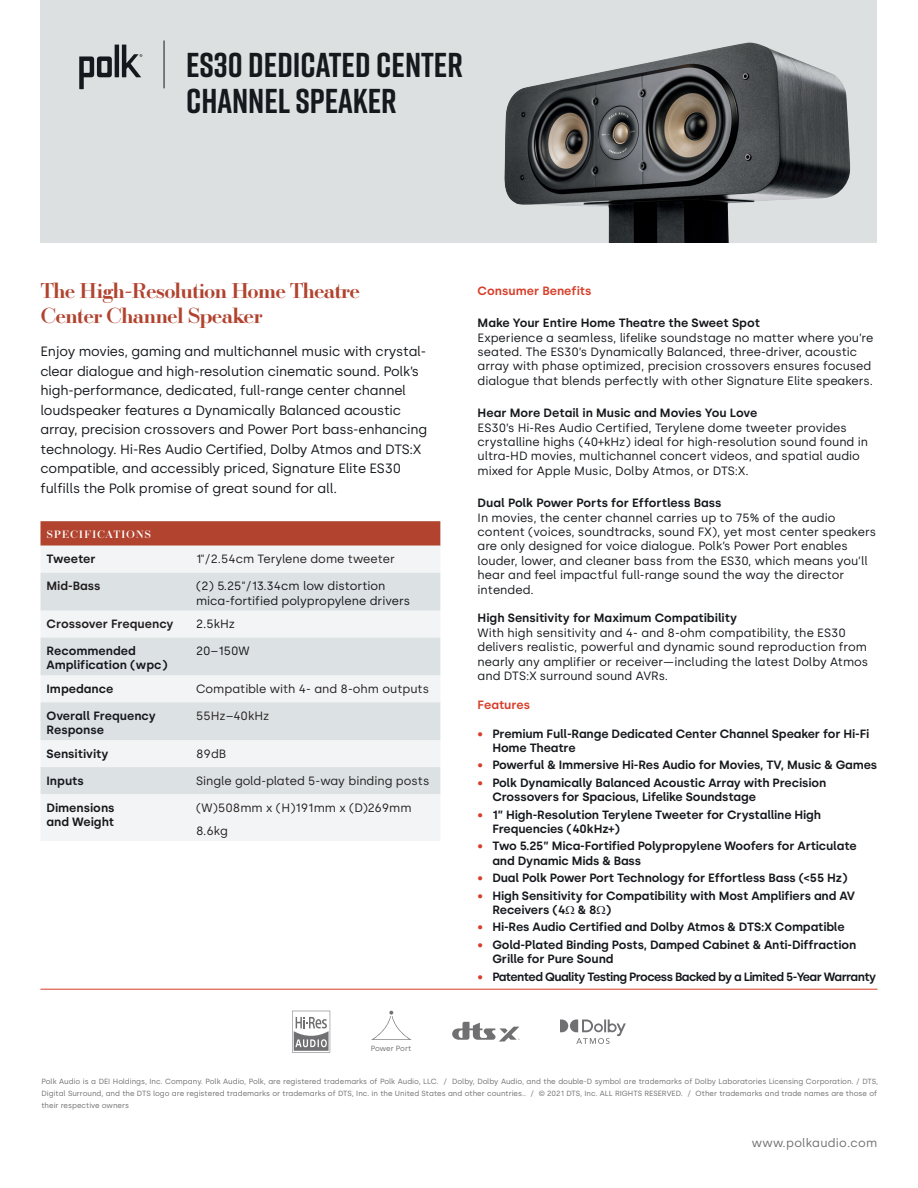
<style>
.page{position:relative;width:918px;height:1188px;background:#fff}
.page>*{position:absolute;margin:0;border:0;box-sizing:border-box;transform-origin:0 0}
.t1{font:700 34.5px/36px "Rift";color:#15181c}
.t2{font:500 21px/25.5px "Ratio Modern";letter-spacing:-.045em;color:#b1432f}
.t3{font:13.5px/19.5px "Silka";letter-spacing:-.015em;color:#15181c}
.t4{font:12px/14.4px "Silka";color:#15181c}
.t5{font:600 12px/14.4px "Silka";letter-spacing:-.01em;color:#15181c}
.t6{font:12px/23.4px "Silka";color:#231f20}
.t7{font:600 12px "Silka";letter-spacing:-.05em;color:#15181c}
.t8{font:600 12px "Silka";color:#231f20}
.t9{font:600 12px "Silka";color:#d73e29}
.t10{font:12px "Silka";letter-spacing:.025em;color:#706f71}
.t11{font:500 10.5px "Ratio Modern";letter-spacing:.07em;color:#fff}
.t12{font:7.5px/12px "Silka";color:#706f71}
.s1{color:#15181c}
.s2{color:#d73e29}
</style>
<div class="page">
<div style="left:40px;top:0;width:838px;height:243px;background:#dde0e0"></div>
<svg style="left:79px;top:45px;width:63px;height:44px"></svg>
<hr style="left:164px;top:40px;width:1px;height:48px;background:#15181c">
<img style="left:504px;top:43px;width:346px;height:200px">
<svg style="left:40px;top:521px;width:400px;height:25px;background:#b34835"></svg>
<div style="left:41px;top:546px;width:399px;height:295px;background:#f3f4f5"></div>
<svg style="left:40px;top:573px;width:400px;height:221px;fill:#dce1e4"></svg>
<hr style="left:40px;top:989px;width:838px;height:1px;background:#d73e29">
<svg style="left:292px;top:1011px;width:38px;height:42px"></svg>
<svg style="left:452px;top:1022px;width:68px;height:20px"></svg>
<svg style="left:371px;top:1011px;width:41px;height:29px"></svg>
<svg style="left:560px;top:1020px;width:66px;height:24px"></svg>
<h1 class="t1" style="left:186px;top:47px;width:278px">ES30 DEDICATED CENTER<br>CHANNEL SPEAKER</h1>
<h2 class="t2" style="left:40px;top:276px;width:321px">The High-Resolution Home Theatre<br>Center Channel Speaker</h2>
<p class="t3" style="left:40px;top:342px;width:388px">Enjoy movies, gaming and multichannel music with crystal&shy;clear dialogue and high-resolution cinematic sound. Polk’s high-performance, dedicated, full-range center channel loudspeaker features a Dynamically Balanced acoustic array, precision crossovers and Power Port bass-enhancing technology. Hi-Res Audio Certified, Dolby Atmos and DTS:X compatible, and accessibly priced, Signature Elite ES30 fulfills the Polk promise of great sound for all.</p>
<p class="t11" style="left:46px;top:527px;width:106px">SPECIFICATIONS</p>
<p class="t5" style="left:46px;top:552px;width:51px">Tweeter</p>
<p class="t6" style="left:196px;top:547px;width:200px">1"/2.54cm Terylene dome tweeter</p>
<p class="t8" style="left:46px;top:579px;width:56px">Mid-Bass</p>
<p class="t4" style="left:196px;top:579px;width:216px">(2) 5.25"/13.34cm low distortion mica-fortified polypropylene drivers</p>
<p class="t8" style="left:46px;top:617px;width:128px">Crossover Frequency</p>
<p class="t4" style="left:196px;top:617px;width:40px">2.5kHz</p>
<p class="t5" style="left:46px;top:644px;width:123px">Recommended<br>Amplification (wpc)</p>
<p class="t4" style="left:196px;top:644px;width:55px">20–150W</p>
<p class="t5" style="left:46px;top:681px;width:68px">Impedance</p>
<p class="t6" style="left:196px;top:677px;width:235px">Compatible with 4- and 8-ohm outputs</p>
<p class="t5" style="left:46px;top:708px;width:111px">Overall Frequency<br>Response</p>
<p class="t6" style="left:196px;top:704px;width:75px">55Hz<span class="s1">–</span>40kHz</p>
<p class="t5" style="left:46px;top:746px;width:64px">Sensitivity</p>
<p class="t6" style="left:196px;top:742px;width:32px">89dB</p>
<p class="t5" style="left:46px;top:773px;width:39px">Inputs</p>
<p class="t6" style="left:196px;top:769px;width:235px">Single gold-plated 5-way binding posts</p>
<p class="t5" style="left:46px;top:800px;width:70px">Dimensions and Weight</p>
<p class="t6" style="left:196px;top:796px;width:217px">(W)508mm x (H)191mm x (D)269mm<br>8.6kg</p>
<p class="t12" style="left:371px;top:1042px;width:42px">Power Port</p>
<p class="t9" style="left:478px;top:283px;width:115px">Consumer Benefits</p>
<p class="t5" style="left:478px;top:316px;width:284px">Make Your Entire Home Theatre the Sweet Spot</p>
<p class="t4" style="left:478px;top:330px;width:397px">Experience a seamless, lifelike soundstage no matter where you’re seated. The ES30’s Dynamically Balanced, three-driver, acoustic array with phase optimized, precision crossovers ensures focused dialogue that blends perfectly with other Signature Elite speakers.</p>
<p class="t5" style="left:478px;top:406px;width:281px">Hear More Detail in Music and Movies You Love</p>
<p class="t4" style="left:478px;top:420px;width:392px">ES30’s Hi-Res Audio Certified, Terylene dome tweeter provides crystalline highs (40+kHz) ideal for high-resolution sound found in ultra-HD movies, multichannel concert videos, and spatial audio mixed for Apple Music, Dolby Atmos, or DTS:X.</p>
<p class="t5" style="left:478px;top:496px;width:245px">Dual Polk Power Ports for Effortless Bass</p>
<p class="t4" style="left:478px;top:510px;width:400px">In movies, the center channel carries up to 75% of the audio content (voices, soundtracks, sound FX), yet most center speakers are only designed for voice dialogue. Polk’s Power Port enables louder, lower, and cleaner bass from the ES30, which means you’ll hear and feel impactful full-range sound the way the director intended.</p>
<p class="t5" style="left:478px;top:611px;width:261px">High Sensitivity for Maximum Compatibility</p>
<p class="t4" style="left:478px;top:625px;width:392px">With high sensitivity and 4- and 8-ohm compatibility, the ES30 delivers realistic, powerful and dynamic sound reproduction from nearly any amplifier or receiver—including the latest Dolby Atmos and DTS:X surround sound AVRs.</p>
<p class="t9" style="left:478px;top:697px;width:54px">Features</p>
<p class="t5" style="left:492px;top:726px;width:378px;text-indent:-15px"><span class="s2">•</span> Premium Full-Range Dedicated Center Channel Speaker for Hi-Fi<br>Home Theatre</p>
<p class="t5" style="left:478px;top:758px;width:401px"><span class="s2">•</span> Powerful &amp; Immersive Hi-Res Audio for Movies, TV, Music &amp; Games</p>
<p class="t5" style="left:492px;top:775px;width:335px;text-indent:-15px"><span class="s2">•</span> Polk Dynamically Balanced Acoustic Array with Precision<br>Crossovers for Spacious, Lifelike Soundstage</p>
<p class="t5" style="left:492px;top:807px;width:330px;text-indent:-15px"><span class="s2">•</span> 1” High-Resolution Terylene Tweeter for Crystalline High<br>Frequencies (40kHz+)</p>
<p class="t5" style="left:492px;top:839px;width:366px;text-indent:-15px"><span class="s2">•</span> Two 5.25” Mica-Fortified Polypropylene Woofers for Articulate and Dynamic Mids &amp; Bass</p>
<p class="t5" style="left:478px;top:871px;width:372px"><span class="s2">•</span> Dual Polk Power Port Technology for Effortless Bass (&lt;55 Hz)</p>
<p class="t5" style="left:492px;top:888px;width:364px;text-indent:-15px"><span class="s2">•</span> High Sensitivity for Compatibility with Most Amplifiers and AV<br>Receivers (4 &amp; 8 )</p>
<p class="t5" style="left:478px;top:920px;width:369px"><span class="s2">•</span> Hi-Res Audio Certified and Dolby Atmos &amp; DTS:X Compatible</p>
<p class="t5" style="left:492px;top:937px;width:365px;text-indent:-15px"><span class="s2">•</span> Gold-Plated Binding Posts, Damped Cabinet &amp; Anti-Diffraction<br>Grille for Pure Sound</p>
<p class="t7" style="left:478px;top:969px;width:400px"><span class="s2">•</span> Patented Quality Testing Process Backed by a Limited 5-Year Warranty</p>
<p class="t12" style="left:41px;top:1076px;width:838px">Polk Audio is a DEI Holdings, Inc. Company. Polk Audio, Polk, are registered trademarks of Polk Audio, LLC. / Dolby, Dolby Audio, and the double-D symbol are trademarks of Dolby Laboratories Licensing Corporation. / DTS,<br>Digital Surround, and the DTS logo are registered trademarks or trademarks of DTS, Inc. in the United States and other countries.. / © 2021 DTS, Inc. ALL RIGHTS RESERVED. / Other trademarks and trade names are those of their respective owners</p>
<p class="t10" style="left:752px;top:1136px;width:127px">www.polkaudio.com</p>
</div>
